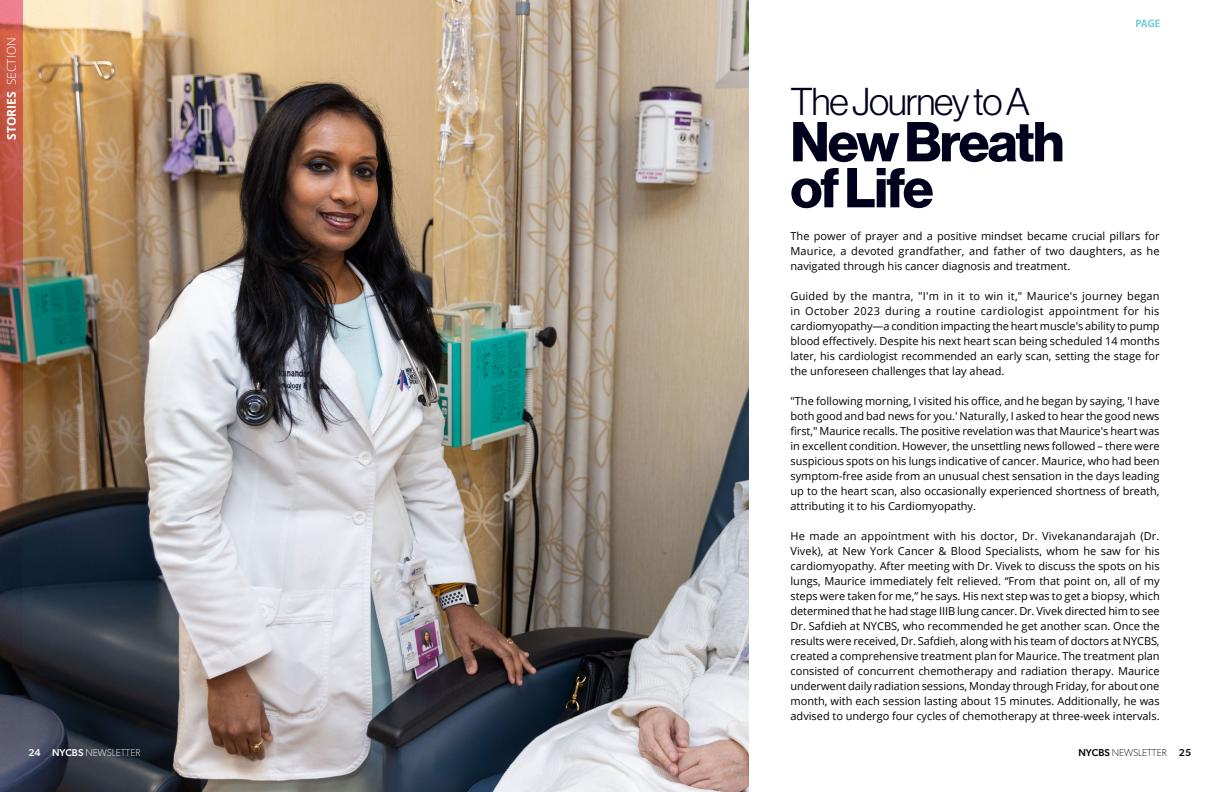
<style>
.page{position:relative;width:1224px;height:792px;background:#fff}
.page>*{position:absolute;margin:0;border:0;box-sizing:border-box;transform-origin:0 0}
.t1{font:55px/46px "N Haas Grotesk DS Pro 75 Bd";letter-spacing:-.03em;color:#00011c}
.t2{font:38px "N Haas Grotesk DS Pro 45 Lt";letter-spacing:-.03em;color:#00011c}
.t3{font:700 12px "Open Sans";color:#fff}
.t4{font:11px/15px "Open Sans";color:#000;text-align:justify}
.t5{font:100 10px "Gibson";color:#fff}
.t6{font:100 10px "Gibson";color:#000}
.s1{font-weight:300}
.s2{font-weight:500}
</style>
<div class="page">
<img style="left:23px;top:0;width:726px;height:792px">
<svg style="left:0;top:0;width:23px;height:792px;background:#794c46"></svg>
<svg style="left:1136px;top:20px;width:24px;height:7px"></svg>
<p class="t3" style="left:3px;top:140px;width:104px;rotate:-90deg">STORIES <span class="s1">SECTION</span></p>
<h2 class="t2" style="left:790px;top:81px;width:241px">The Journey to A</h2>
<h1 class="t1" style="left:790px;top:120px;width:275px">New Breath of Life</h1>
<p class="t4" style="left:790px;top:228px;width:371px">The power of prayer and a positive mindset became crucial pillars for Maurice, a devoted grandfather, and father of two daughters, as he navigated through his cancer diagnosis and treatment.</p>
<p class="t4" style="left:790px;top:288px;width:371px">Guided by the mantra, "I'm in it to win it," Maurice's journey began in October 2023 during a routine cardiologist appointment for his cardiomyopathy—a condition impacting the heart muscle's ability to pump blood effectively. Despite his next heart scan being scheduled 14 months later, his cardiologist recommended an early scan, setting the stage for the unforeseen challenges that lay ahead.</p>
<p class="t4" style="left:790px;top:393px;width:371px">"The following morning, I visited his office, and he began by saying, 'I have both good and bad news for you.' Naturally, I asked to hear the good news first," Maurice recalls. The positive revelation was that Maurice's heart was in excellent condition. However, the unsettling news followed – there were suspicious spots on his lungs indicative of cancer. Maurice, who had been symptom-free aside from an unusual chest sensation in the days leading up to the heart scan, also occasionally experienced shortness of breath, attributing it to his Cardiomyopathy.</p>
<p class="t4" style="left:790px;top:528px;width:371px">He made an appointment with his doctor, Dr. Vivekanandarajah (Dr.<br>Vivek), at New York Cancer &amp; Blood Specialists, whom he saw for his cardiomyopathy. After meeting with Dr. Vivek to discuss the spots on his lungs, Maurice immediately felt relieved. “From that point on, all of my steps were taken for me,” he says. His next step was to get a biopsy, which determined that he had stage IIIB lung cancer. Dr. Vivek directed him to see Dr. Safdieh at NYCBS, who recommended he get another scan. Once the results were received, Dr. Safdieh, along with his team of doctors at NYCBS, created a comprehensive treatment plan for Maurice. The treatment plan consisted of concurrent chemotherapy and radiation therapy. Maurice underwent daily radiation sessions, Monday through Friday, for about one month, with each session lasting about 15 minutes. Additionally, he was advised to undergo four cycles of chemotherapy at three-week intervals.</p>
<p class="t5" style="left:29px;top:747px;width:113px"><span class="s2">24 NYCBS</span> NEWSLETTER</p>
<p class="t6" style="left:1078px;top:747px;width:114px"><span class="s2">NYCBS</span> NEWSLETTER <span class="s2">25</span></p>
</div>
